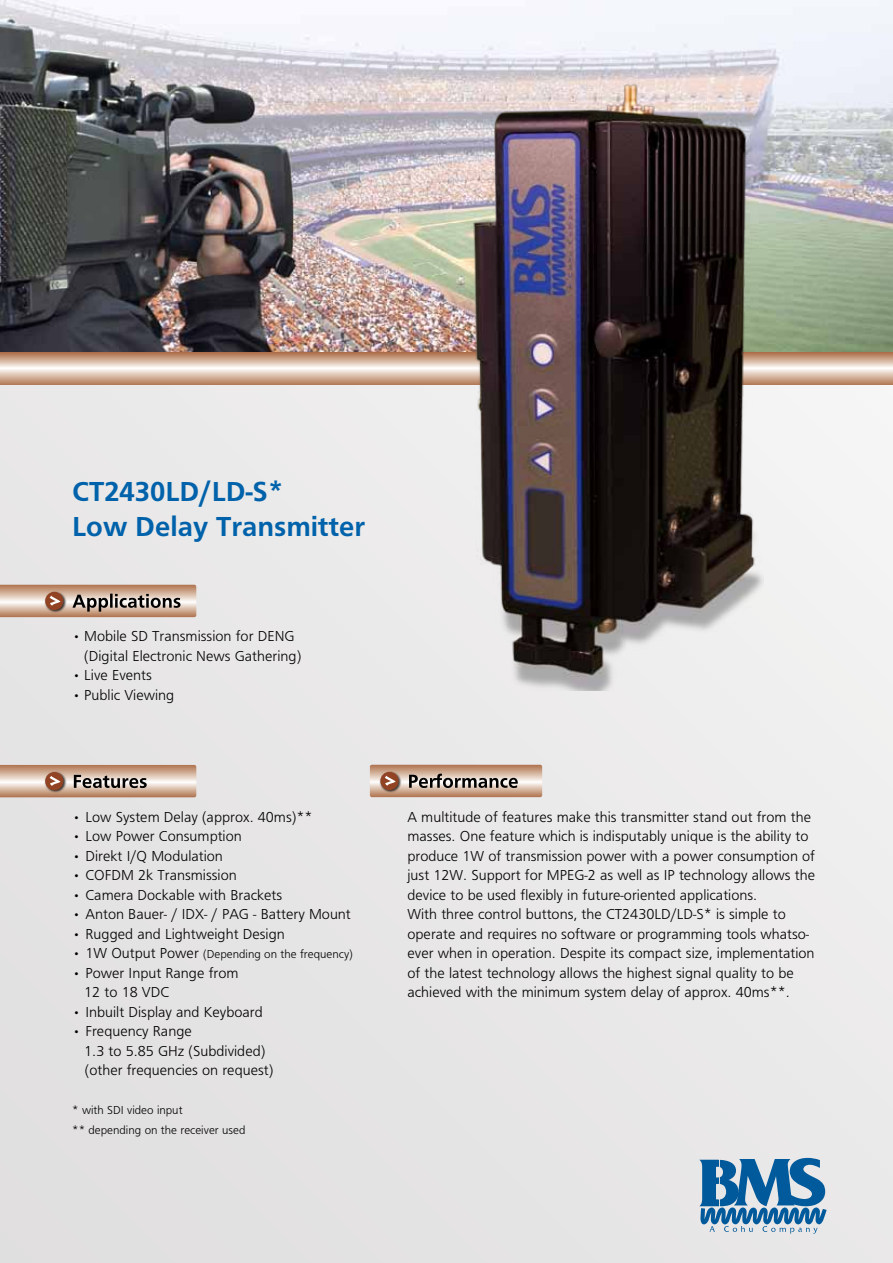
<style>
.page{position:relative;width:893px;height:1263px;background:#e9e7e7}
.page>*{position:absolute;margin:0;border:0;box-sizing:border-box;transform-origin:0 0}
.t1{font:700 28.5px/34.2px "Frutiger";color:#0062aa}
.t2{font:15px/19.5px "Frutiger";color:#000}
.t3{font:12px/19.5px "Frutiger";color:#000}
.s1{font-size:15px}
</style>
<div class="page">
<img style="left:0;top:0;width:893px;height:352px">
<svg style="left:0;top:352px;width:893px;height:32px"></svg>
<svg style="left:699px;top:1158px;width:128px;height:75px"></svg>
<svg style="left:0;top:765px;width:196px;height:32px;background:#c2a38e"></svg>
<svg style="left:0;top:585px;width:196px;height:32px;background:#ba9b87"></svg>
<svg style="left:370px;top:765px;width:172px;height:32px;background:#b89884"></svg>
<img style="left:468px;top:81px;width:295px;height:610px">
<h1 class="t1" style="left:72px;top:474px;width:294px">CT2430LD/LD-S*<br>Low Delay Transmitter</h1>
<p class="t2" style="left:84px;top:627px;width:218px;text-indent:-12px">• Mobile SD Transmission for DENG (Digital Electronic News Gathering)</p>
<p class="t2" style="left:72px;top:666px;width:81px">• Live Events</p>
<p class="t2" style="left:72px;top:685px;width:104px">• Public Viewing</p>
<p class="t2" style="left:72px;top:807px;width:242px">• Low System Delay (approx. 40ms)**</p>
<p class="t2" style="left:72px;top:826px;width:171px">• Low Power Consumption</p>
<p class="t2" style="left:72px;top:846px;width:152px">• Direkt I/Q Modulation</p>
<p class="t2" style="left:72px;top:865px;width:166px">• COFDM 2k Transmission</p>
<p class="t2" style="left:72px;top:885px;width:211px">• Camera Dockable with Brackets</p>
<p class="t2" style="left:72px;top:904px;width:280px">• Anton Bauer- / IDX- / PAG - Battery Mount</p>
<p class="t2" style="left:72px;top:924px;width:214px">• Rugged and Lightweight Design</p>
<p class="t3" style="left:72px;top:944px;width:282px"><span class="s1">• 1W Output Power</span> (Depending on the frequency)</p>
<p class="t2" style="left:84px;top:963px;width:156px;text-indent:-12px">• Power Input Range from<br>12 to 18 VDC</p>
<p class="t2" style="left:72px;top:1002px;width:192px">• Inbuilt Display and Keyboard</p>
<p class="t2" style="left:84px;top:1021px;width:191px;text-indent:-12px">• Frequency Range<br>1.3 to 5.85 GHz (Subdivided) (other frequencies on request)</p>
<p class="t3" style="left:72px;top:1100px;width:175px">* with SDI video input<br>** depending on the receiver used</p>
<p class="t2" style="left:407px;top:807px;width:409px">A multitude of features make this transmitter stand out from the masses. One feature which is indisputably unique is the ability to produce 1W of transmission power with a power consumption of just 12W. Support for MPEG-2 as well as IP technology allows the device to be used flexibly in future-oriented applications.<br>With three control buttons, the CT2430LD/LD-S* is simple to operate and requires no software or programming tools whatso&shy;ever when in operation. Despite its compact size, implementation of the latest technology allows the highest signal quality to be achieved with the minimum system delay of approx. 40ms**.</p>
</div>
